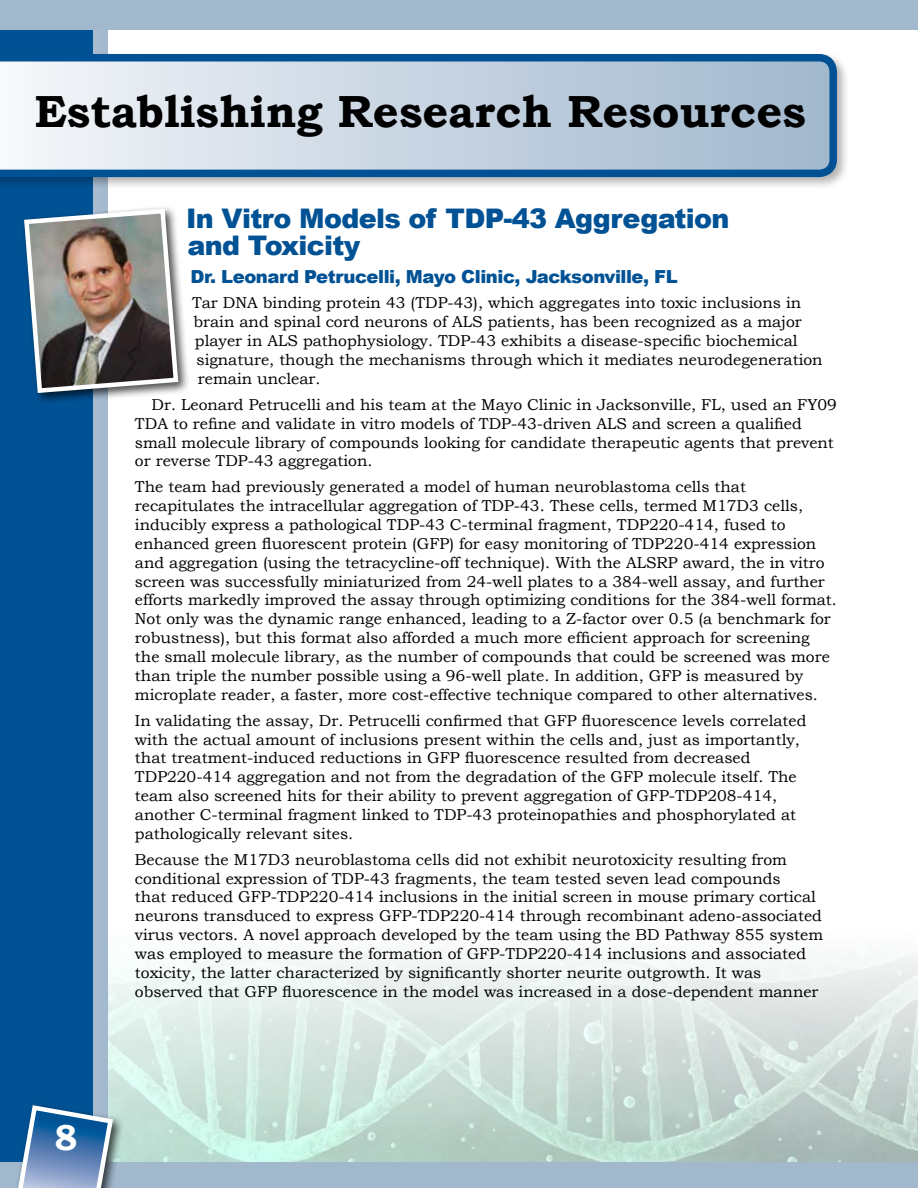
<style>
.page{position:relative;width:918px;height:1188px;background:#fff}
.page>*{position:absolute;margin:0;border:0;box-sizing:border-box;transform-origin:0 0}
.t1{font:700 45px "Bookman Old Style";color:#000}
.t2{font:700 36px "Bookman Old Style";color:#fff}
.t3{font:900 27px/27px "Arial";letter-spacing:-.025em;color:#005295}
.t4{font:900 18px "Arial";letter-spacing:-.025em;color:#005295}
.t5{font:15.75px/18.9px "Bookman Old Style";color:#000}
</style>
<div class="page">
<img style="left:108px;top:953px;width:810px;height:209px">
<svg style="left:0;top:30px;width:108px;height:1132px;background:#115d9b"></svg>
<div style="left:0;top:51px;width:850px;height:139px;background:#000;opacity:.3"></div>
<svg style="left:0;top:54px;width:837px;height:123px;background:#b0c5d8"></svg>
<div style="left:0;top:0;width:918px;height:30px;background:#a1b8cd"></div>
<div style="left:0;top:1162px;width:918px;height:26px;background:#a1b8cd"></div>
<div style="left:7px;top:1101px;width:117px;height:87px;background:#000;opacity:.7"></div>
<svg style="left:8px;top:1103px;width:108px;height:85px"></svg>
<div style="left:20px;top:205px;width:170px;height:200px;background:#000;opacity:.7"></div>
<img style="left:22px;top:206px;width:159px;height:189px">
<h1 class="t1" style="left:35px;top:79px;width:773px">Establishing Research Resources</h1>
<h2 class="t2" style="left:54px;top:1112px;width:25px">8</h2>
<h3 class="t3" style="left:186px;top:204px;width:545px">In Vitro Models of TDP-43 Aggregation and Toxicity</h3>
<p class="t4" style="left:190px;top:263px;width:489px">Dr. Leonard Petrucelli, Mayo Clinic, Jacksonville, FL</p>
<p class="t5" style="left:192px;top:294px;width:632px">Tar DNA binding protein 43 (TDP-43), which aggregates into toxic inclusions in brain and spinal cord neurons of ALS patients, has been recognized as a major player in ALS pathophysiology. TDP-43 exhibits a disease-specific biochemical signature, though the mechanisms through which it mediates neurodegeneration remain unclear.</p>
<p class="t5" style="left:135px;top:395px;width:703px;text-indent:17px">Dr. Leonard Petrucelli and his team at the Mayo Clinic in Jacksonville, FL, used an FY09<br>TDA to refine and validate in vitro models of TDP-43-driven ALS and screen a qualified small molecule library of compounds looking for candidate therapeutic agents that prevent or reverse TDP-43 aggregation.</p>
<p class="t5" style="left:135px;top:477px;width:704px">The team had previously generated a model of human neuroblastoma cells that recapitulates the intracellular aggregation of TDP-43. These cells, termed M17D3 cells, inducibly express a pathological TDP-43 C-terminal fragment, TDP220-414, fused to enhanced green fluorescent protein (GFP) for easy monitoring of TDP220-414 expression and aggregation (using the tetracycline-off technique). With the ALSRP award, the in vitro screen was successfully miniaturized from 24-well plates to a 384-well assay, and further efforts markedly improved the assay through optimizing conditions for the 384-well format.<br>Not only was the dynamic range enhanced, leading to a Z-factor over 0.5 (a benchmark for robustness), but this format also afforded a much more efficient approach for screening the small molecule library, as the number of compounds that could be screened was more than triple the number possible using a 96-well plate. In addition, GFP is measured by microplate reader, a faster, more cost-effective technique compared to other alternatives.</p>
<p class="t5" style="left:135px;top:711px;width:673px">In validating the assay, Dr. Petrucelli confirmed that GFP fluorescence levels correlated with the actual amount of inclusions present within the cells and, just as importantly, that treatment-induced reductions in GFP fluorescence resulted from decreased TDP220-414 aggregation and not from the degradation of the GFP molecule itself. The team also screened hits for their ability to prevent aggregation of GFP-TDP208-414, another C-terminal fragment linked to TDP-43 proteinopathies and phosphorylated at pathologically relevant sites.</p>
<p class="t5" style="left:135px;top:850px;width:690px">Because the M17D3 neuroblastoma cells did not exhibit neurotoxicity resulting from conditional expression of TDP-43 fragments, the team tested seven lead compounds<br>that reduced GFP-TDP220-414 inclusions in the initial screen in mouse primary cortical neurons transduced to express GFP-TDP220-414 through recombinant adeno-associated virus vectors. A novel approach developed by the team using the BD Pathway 855 system was employed to measure the formation of GFP-TDP220-414 inclusions and associated toxicity, the latter characterized by significantly shorter neurite outgrowth. It was observed that GFP fluorescence in the model was increased in a dose-dependent manner</p>
</div>
